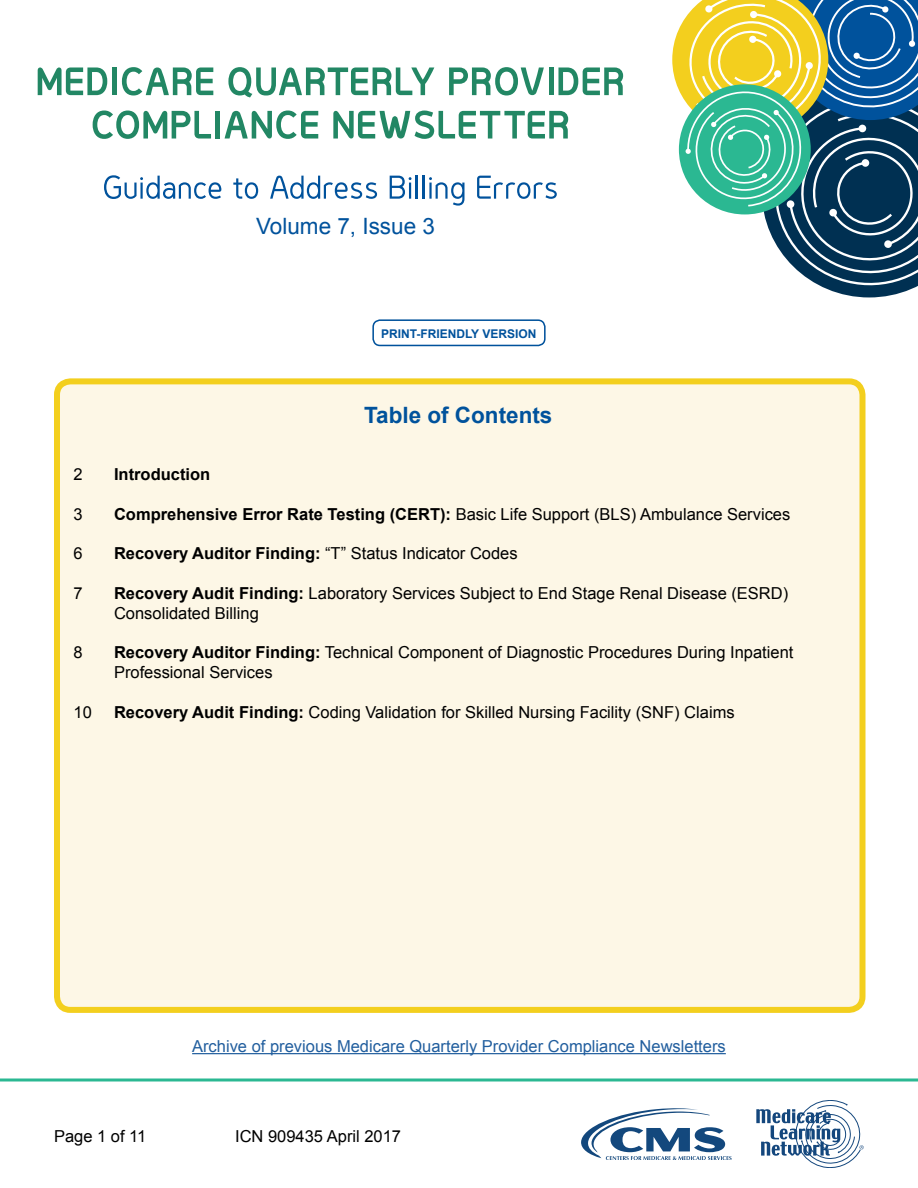
<style>
.page{position:relative;width:918px;height:1188px;background:#fff}
.page>*{position:absolute;margin:0;border:0;box-sizing:border-box;transform-origin:0 0}
.TOC_Header_Text{font:700 22.5px "Arial";color:#00529c}
.t1{font:22.5px "Arial";color:#00529c}
.Paragraph_Text{font:16.5px/19.8px "Arial";color:#000}
.t2{font:16.5px "Arial";color:#215e9e}
.Paragraph_Text-2{font:700 16.5px "Arial";color:#000}
.t3{font:700 12px "Arial";color:#00529c}
.s1{font-weight:700}
.s2{font-weight:400}
</style>
<div class="page">
<hr style="left:192px;top:1053px;width:534px;height:1px;background:#215e9e">
<svg style="left:581px;top:1108px;width:151px;height:52px"></svg>
<svg style="left:756px;top:1100px;width:108px;height:68px"></svg>
<svg style="left:0;top:1078px;width:918px;height:4px;background:#5fc9ad"></svg>
<div style="left:372px;top:319px;width:174px;height:27px;border:2px solid #00529c;border-radius:7px"></div>
<svg style="left:38px;top:67px;width:69px;height:28px"></svg>
<div style="left:112px;top:68px;width:5px;height:27px;background:#228764"></div>
<svg style="left:122px;top:67px;width:91px;height:28px"></svg>
<svg style="left:228px;top:67px;width:206px;height:30px"></svg>
<svg style="left:449px;top:67px;width:95px;height:28px"></svg>
<hr style="left:549px;top:68px;width:4px;height:27px;background:#228764">
<svg style="left:558px;top:67px;width:65px;height:28px"></svg>
<svg style="left:104px;top:175px;width:117px;height:24px"></svg>
<svg style="left:233px;top:178px;width:25px;height:21px"></svg>
<svg style="left:270px;top:176px;width:107px;height:23px"></svg>
<svg style="left:390px;top:176px;width:22px;height:23px"></svg>
<hr style="left:416px;top:176px;width:2px;height:23px;background:#00529c">
<hr style="left:423px;top:176px;width:2px;height:23px;background:#00529c">
<svg style="left:429px;top:177px;width:36px;height:29px"></svg>
<svg style="left:477px;top:176px;width:80px;height:23px"></svg>
<svg style="left:93px;top:111px;width:118px;height:28px"></svg>
<div style="left:215px;top:111px;width:5px;height:28px;background:#228764"></div>
<svg style="left:225px;top:111px;width:93px;height:28px"></svg>
<svg style="left:333px;top:111px;width:235px;height:28px"></svg>
<svg style="left:672px;top:0;width:246px;height:297px"></svg>
<div style="left:57px;top:381px;width:805px;height:629px;background:#fdf7e6;border-radius:14px"></div>
<div style="left:54px;top:378px;width:812px;height:635px;border:6px solid #f3cf1e;border-radius:14px"></div>
<h1 class="t1" style="left:256px;top:212px;width:180px">Volume 7, Issue 3</h1>
<p class="t3" style="left:381px;top:326px;width:157px">PRINT-FRIENDLY VERSION</p>
<p class="TOC_Header_Text" style="left:364px;top:400px;width:190px">Table of Contents</p>
<p class="Paragraph_Text" style="left:74px;top:464px;width:11px">2</p>
<p class="Paragraph_Text-2" style="left:114px;top:463px;width:98px">Introduction</p>
<p class="Paragraph_Text" style="left:74px;top:504px;width:11px">3</p>
<p class="Paragraph_Text" style="left:114px;top:504px;width:678px"><span class="s1">Comprehensive Error Rate Testing (CERT):</span> Basic Life Support (BLS) Ambulance Services</p>
<p class="Paragraph_Text" style="left:74px;top:544px;width:11px">6</p>
<p class="Paragraph_Text-2" style="left:114px;top:542px;width:405px">Recovery Auditor Finding: <span class="s2">“T” Status Indicator Codes</span></p>
<p class="Paragraph_Text" style="left:74px;top:583px;width:11px">7</p>
<p class="Paragraph_Text" style="left:114px;top:583px;width:676px"><span class="s1">Recovery Audit Finding:</span> Laboratory Services Subject to End Stage Renal Disease (ESRD)<br>Consolidated Billing</p>
<p class="Paragraph_Text" style="left:74px;top:643px;width:11px">8</p>
<p class="Paragraph_Text" style="left:114px;top:643px;width:681px"><span class="s1">Recovery Auditor Finding:</span> Technical Component of Diagnostic Procedures During Inpatient<br>Professional Services</p>
<p class="Paragraph_Text" style="left:74px;top:702px;width:20px">10</p>
<p class="Paragraph_Text" style="left:114px;top:702px;width:622px"><span class="s1">Recovery Audit Finding:</span> Coding Validation for Skilled Nursing Facility (SNF) Claims</p>
<p class="Paragraph_Text" style="left:54px;top:1126px;width:94px">Page 1 of 11</p>
<p class="t2" style="left:192px;top:1035px;width:535px">Archive of previous Medicare Quarterly Provider Compliance Newsletters</p>
<p class="Paragraph_Text" style="left:235px;top:1126px;width:168px">ICN 909435 April 2017</p>
</div>
